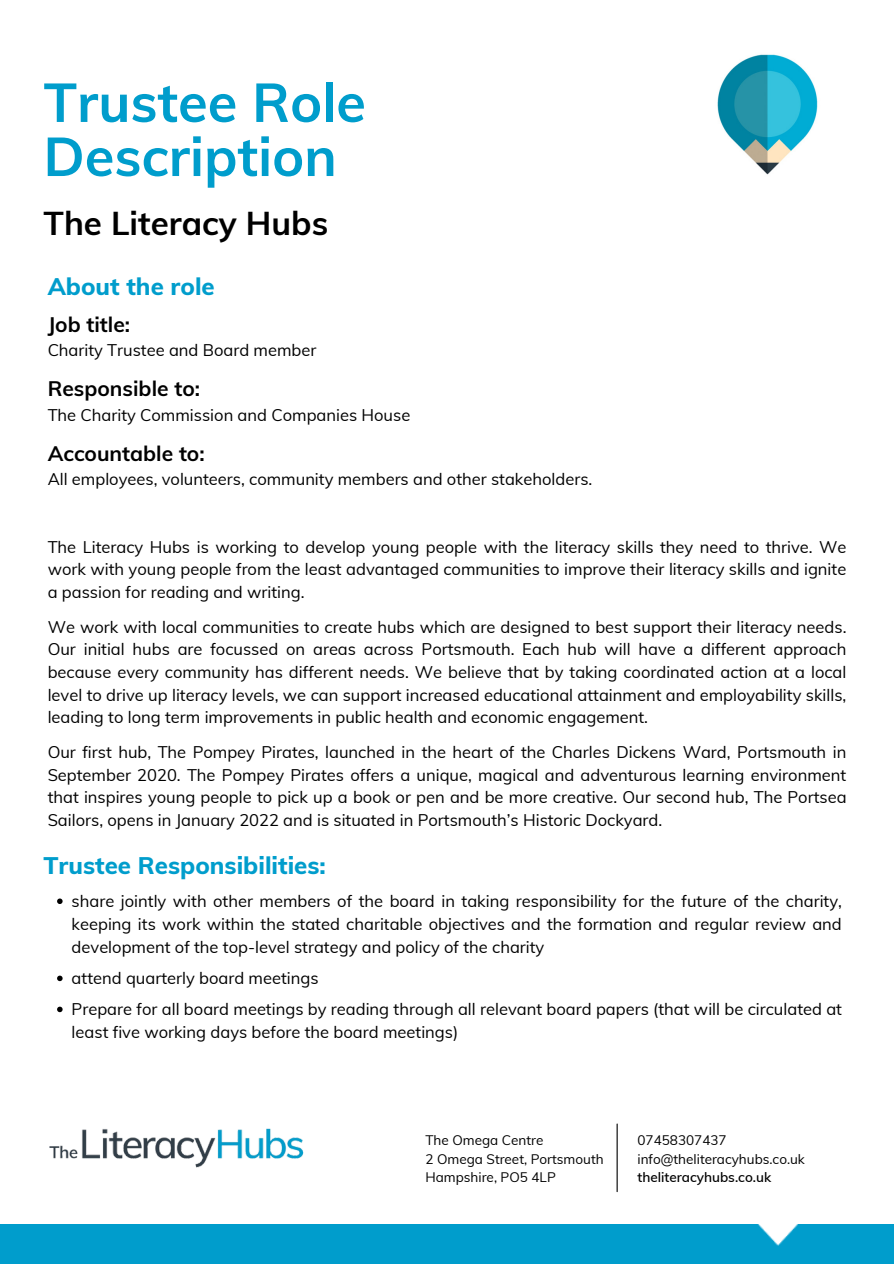
<style>
.page{position:relative;width:894px;height:1264px;background:#fff}
.page>*{position:absolute;margin:0;border:0;box-sizing:border-box;transform-origin:0 0}
.t1{font:700 54px/54px "Muli";color:#009dcc}
.t2{font:700 33px "Muli";color:#000}
.t3{font:800 24px "Muli";color:#009dcc}
.t4{font:700 21px "Muli";color:#000}
.t5{font:16.5px/22.5px "Muli";color:#000;text-align:justify}
.t6{font:13.5px "Muli";color:#000}
.t7{font:600 13.5px "Muli";color:#000}
</style>
<div class="page">
<img style="left:717px;top:54px;width:101px;height:121px">
<div style="left:0;top:1224px;width:893px;height:39px;background:#009dcc"></div>
<img style="left:49px;top:1128px;width:255px;height:40px">
<hr style="left:616px;top:1123px;width:1px;height:68px;background:#000">
<svg style="left:57px;top:898px;width:6px;height:6px"></svg>
<svg style="left:57px;top:975px;width:6px;height:6px"></svg>
<svg style="left:57px;top:1006px;width:6px;height:6px"></svg>
<p class="t1" style="left:44px;top:75px;width:324px">Trustee Role<br>Description</p>
<p class="t2" style="left:44px;top:202px;width:286px">The Literacy Hubs</p>
<p class="t3" style="left:48px;top:270px;width:169px">About the role</p>
<p class="t4" style="left:48px;top:311px;width:84px">Job title:</p>
<p class="t5" style="left:48px;top:339px;width:270px">Charity Trustee and Board member</p>
<p class="t4" style="left:48px;top:375px;width:154px">Responsible to:</p>
<p class="t5" style="left:48px;top:403px;width:364px">The Charity Commission and Companies House</p>
<p class="t4" style="left:48px;top:439px;width:158px">Accountable to:</p>
<p class="t5" style="left:48px;top:467px;width:546px">All employees, volunteers, community members and other stakeholders.</p>
<p class="t5" style="left:48px;top:535px;width:800px">The Literacy Hubs is working to develop young people with the literacy skills they need to thrive. We work with young people from the least advantaged communities to improve their literacy skills and ignite a passion for reading and writing.</p>
<p class="t5" style="left:48px;top:615px;width:800px">We work with local communities to create hubs which are designed to best support their literacy needs.<br>Our initial hubs are focussed on areas across Portsmouth. Each hub will have a different approach because every community has different needs. We believe that by taking coordinated action at a local level to drive up literacy levels, we can support increased educational attainment and employability skills, leading to long term improvements in public health and economic engagement.</p>
<p class="t5" style="left:48px;top:740px;width:800px">Our first hub, The Pompey Pirates, launched in the heart of the Charles Dickens Ward, Portsmouth in September 2020. The Pompey Pirates offers a unique, magical and adventurous learning environment that inspires young people to pick up a book or pen and be more creative. Our second hub, The Portsea Sailors, opens in January 2022 and is situated in Portsmouth’s Historic Dockyard.</p>
<p class="t3" style="left:44px;top:849px;width:284px">Trustee Responsibilities:</p>
<p class="t5" style="left:72px;top:889px;width:771px;line-height:23px">share jointly with other members of the board in taking responsibility for the future of the charity, keeping its work within the stated charitable objectives and the formation and regular review and development of the top-level strategy and policy of the charity</p>
<p class="t5" style="left:72px;top:966px;width:248px">attend quarterly board meetings</p>
<p class="t5" style="left:72px;top:997px;width:771px;line-height:23px">Prepare for all board meetings by reading through all relevant board papers (that will be circulated at least five working days before the board meetings)</p>
<p class="t6" style="left:425px;top:1131px;width:119px">The Omega Centre</p>
<p class="t6" style="left:425px;top:1149px;width:180px">2 Omega Street, Portsmouth</p>
<p class="t6" style="left:425px;top:1167px;width:132px">Hampshire, PO5 4LP</p>
<p class="t6" style="left:637px;top:1131px;width:91px">07458307437</p>
<p class="t6" style="left:637px;top:1149px;width:169px">info@theliteracyhubs.co.uk</p>
<p class="t7" style="left:637px;top:1167px;width:135px">theliteracyhubs.co.uk</p>
</div>
